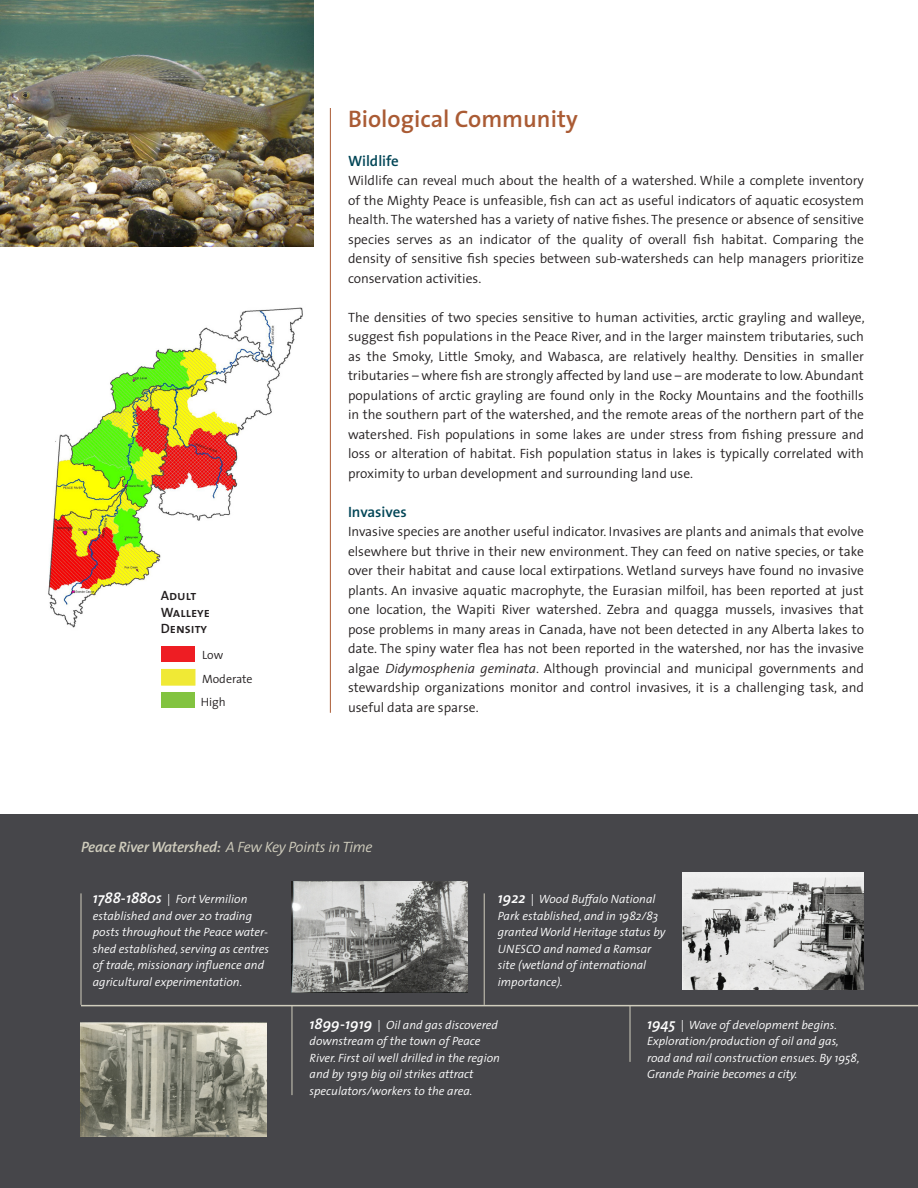
<style>
.page{position:relative;width:918px;height:1188px;background:#fff}
.page>*{position:absolute;margin:0;border:0;box-sizing:border-box;transform-origin:0 0}
.t1{font:600 24px "The Sans";color:#aa5b34}
.t2{font:italic 600 15px "The Sans";letter-spacing:-.02em;color:#d0cdbd}
.subhead{font:600 15px "The Sans";color:#004556}
.body{font:300 13.5px/19.5px "The Sans";color:#231f20;text-align:justify}
.t3{font:13.5px "The Sans Semi Bold Caps";color:#231f20}
.t4{font:italic 300 12px/16.5px "The Sans";color:#fff}
.t5{font:300 12px "The Sans";color:#231f20}
.s1{font-style:italic}
.s2{font-weight:300}
.s3{font-weight:600;font-size:15px}
</style>
<div class="page">
<hr style="left:330px;top:108px;width:1px;height:605px;background:#aa5b34">
<div style="left:0;top:814px;width:918px;height:374px;background:#46464a"></div>
<img style="left:81px;top:1022px;width:186px;height:115px">
<img style="left:292px;top:882px;width:176px;height:110px">
<hr style="left:81px;top:1005px;width:837px;height:1px;background:#d0cdbd">
<hr style="left:81px;top:893px;width:1px;height:112px;background:#d0cdbd">
<hr style="left:484px;top:893px;width:1px;height:112px;background:#d0cdbd">
<hr style="left:292px;top:1006px;width:1px;height:89px;background:#d0cdbd">
<hr style="left:630px;top:1006px;width:1px;height:56px;background:#d0cdbd">
<img style="left:683px;top:873px;width:181px;height:116px">
<img style="left:0;top:0;width:313px;height:247px">
<img style="left:48px;top:307px;width:255px;height:321px">
<div style="left:163px;top:524px;width:132px;height:136px;background:#fff"></div>
<div style="left:162px;top:646px;width:33px;height:16px;background:#ee1d23"></div>
<div style="left:161px;top:669px;width:34px;height:16px;background:#f0e935"></div>
<div style="left:162px;top:693px;width:33px;height:15px;background:#82c340"></div>
<p class="t3" style="left:161px;top:585px;width:37px">Adult</p>
<p class="t3" style="left:161px;top:601px;width:51px">Walleye</p>
<p class="t3" style="left:161px;top:618px;width:48px">Density</p>
<p class="t5" style="left:202px;top:645px;width:22px">Low</p>
<p class="t5" style="left:202px;top:669px;width:52px">Moderate</p>
<p class="t5" style="left:201px;top:692px;width:27px">High</p>
<p class="t1" style="left:348px;top:98px;width:231px">Biological Community</p>
<p class="subhead" style="left:348px;top:148px;width:52px">Wildlife</p>
<p class="body" style="left:348px;top:170px;width:518px">Wildlife can reveal much about the health of a watershed. While a complete inventory of the Mighty Peace is unfeasible, fish can act as useful indicators of aquatic ecosystem health. The watershed has a variety of native fishes. The presence or absence of sensitive species serves as an indicator of the quality of overall fish habitat. Comparing the density of sensitive fish species between sub-watersheds can help managers prioritize conservation activities.</p>
<p class="body" style="left:348px;top:307px;width:518px">The densities of two species sensitive to human activities, arctic grayling and walleye, suggest fish populations in the Peace River, and in the larger mainstem tributaries, such as the Smoky, Little Smoky, and Wabasca, are relatively healthy. Densities in smaller tributaries – where fish are strongly affected by land use – are moderate to low. Abundant populations of arctic grayling are found only in the Rocky Mountains and the foothills in the southern part of the watershed, and the remote areas of the northern part of the watershed. Fish populations in some lakes are under stress from fishing pressure and loss or alteration of habitat. Fish population status in lakes is typically correlated with proximity to urban development and surrounding land use.</p>
<p class="subhead" style="left:348px;top:499px;width:60px">Invasives</p>
<p class="body" style="left:348px;top:521px;width:518px">Invasive species are another useful indicator. Invasives are plants and animals that evolve elsewhere but thrive in their new environment. They can feed on native species, or take over their habitat and cause local extirpations. Wetland surveys have found no invasive plants. An invasive aquatic macrophyte, the Eurasian milfoil, has been reported at just one location, the Wapiti River watershed. Zebra and quagga mussels, invasives that pose problems in many areas in Canada, have not been detected in any Alberta lakes to date. The spiny water flea has not been reported in the watershed, nor has the invasive algae <span class="s1">Didymosphenia geminata</span>. Although provincial and municipal governments and stewardship organizations monitor and control invasives, it is a challenging task, and useful data are sparse.</p>
<p class="t2" style="left:81px;top:835px;width:293px">Peace River Watershed: <span class="s2">A Few Key Points in Time</span></p>
<p class="t4" style="left:93px;top:891px;width:178px"><span class="s3">1788-1880s</span> | Fort Vermilion established and over 20 trading posts throughout the Peace water&shy;shed established, serving as centres of trade, missionary influence and agricultural experimentation.</p>
<p class="t4" style="left:498px;top:891px;width:169px"><span class="s3">1922</span> | Wood Buffalo National<br>Park established, and in 1982/83 granted World Heritage status by<br>UNESCO and named a Ramsar site (wetland of international importance).</p>
<p class="t4" style="left:310px;top:1016px;width:192px"><span class="s3">1899-1919</span> | Oil and gas discovered downstream of the town of Peace River. First oil well drilled in the region and by 1919 big oil strikes attract speculators/workers to the area.</p>
<p class="t4" style="left:647px;top:1016px;width:214px"><span class="s3">1945</span> | Wave of development begins.<br>Exploration/production of oil and gas, road and rail construction ensues. By 1958, Grande Prairie becomes a city.</p>
</div>
